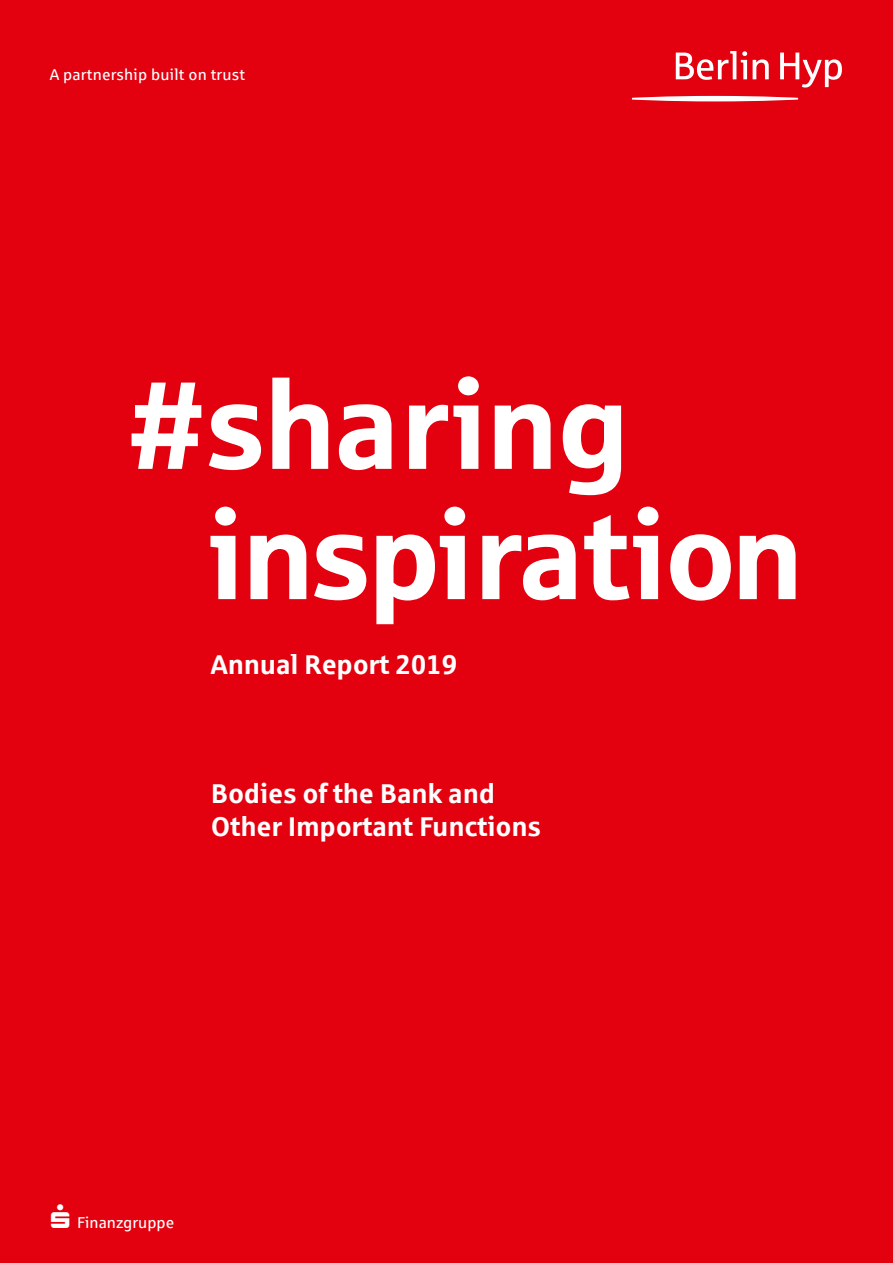
<style>
.page{position:relative;width:893px;height:1263px;background:#e3000f}
.page>*{position:absolute;margin:0;border:0;box-sizing:border-box;transform-origin:0 0}
.t1{font:700 124.2px/130.2px "Sparkasse Rg";letter-spacing:-.03em;color:#fff}
.t2{font:700 27.15px/32.7px "Sparkasse Rg";letter-spacing:-.01em;color:#fff}
.t3{font:15.75px "Sparkasse Rg";letter-spacing:.01em;color:#fff}
</style>
<div class="page">
<svg style="left:676px;top:51px;width:166px;height:37px"></svg>
<svg style="left:632px;top:96px;width:166px;height:5px"></svg>
<p class="t3" style="left:50px;top:64px;width:197px">A partnership built on trust</p>
<h1 class="t1" style="left:207px;top:356px;width:599px;text-indent:-80px">#sharing inspiration</h1>
<p class="t2" style="left:210px;top:647px;width:248px">Annual Report 2019</p>
<p class="t2" style="left:211px;top:776px;width:332px">Bodies of the Bank and<br>Other Important Functions</p>
<p class="t3" style="left:77px;top:1213px;width:99px">Finanzgruppe</p>
</div>
